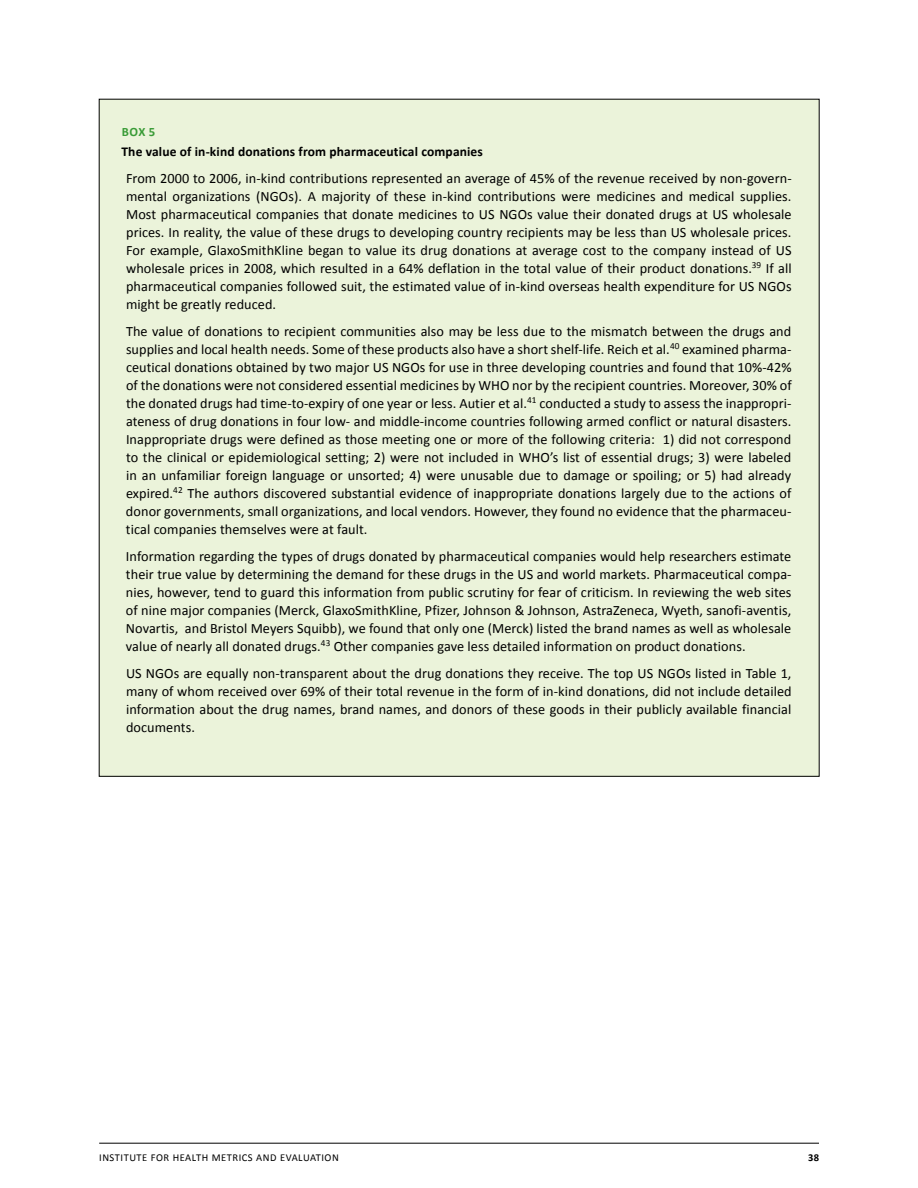
<style>
.page{position:relative;width:918px;height:1188px;background:#fff}
.page>*{position:absolute;margin:0;border:0;box-sizing:border-box;transform-origin:0 0}
.t1{font:14.25px/18px "Calibri";letter-spacing:.005em;color:#000;text-align:justify}
.t2{font:700 13.5px "Calibri";letter-spacing:.01em;color:#000}
.t3{font:700 12.75px "Calibri";color:#399b36}
.t4{font:10.5px "Calibri";letter-spacing:.05em;color:#000}
.t5{font:700 10.5px "Calibri";color:#000}
</style>
<div class="page">
<hr style="left:99px;top:1143px;width:720px;height:1px;background:#000">
<div style="left:99px;top:99px;width:720px;height:677px;background:#ebf3da"></div>
<p class="t3" style="left:122px;top:124px;width:35px">Box 5</p>
<p class="t2" style="left:122px;top:143px;width:363px">The value of in-kind donations from pharmaceutical companies</p>
<p class="t1" style="left:126px;top:168px;width:667px">From 2000 to 2006, in-kind contributions represented an average of 45% of the revenue received by non-govern&shy;mental organizations (NGOs). A majority of these in-kind contributions were medicines and medical supplies.<br>Most pharmaceutical companies that donate medicines to US NGOs value their donated drugs at US wholesale prices. In reality, the value of these drugs to developing country recipients may be less than US wholesale prices.<br>For example, GlaxoSmithKline began to value its drug donations at average cost to the company instead of US wholesale prices in 2008, which resulted in a 64% deflation in the total value of their product donations.<sup>39</sup> If all pharmaceutical companies followed suit, the estimated value of in-kind overseas health expenditure for US NGOs might be greatly reduced.</p>
<p class="t1" style="left:126px;top:321px;width:667px">The value of donations to recipient communities also may be less due to the mismatch between the drugs and supplies and local health needs. Some of these products also have a short shelf-life. Reich et al.<sup>40</sup> examined pharma&shy;ceutical donations obtained by two major US NGOs for use in three developing countries and found that 10%-42% of the donations were not considered essential medicines by WHO nor by the recipient countries. Moreover, 30% of the donated drugs had time-to-expiry of one year or less. Autier et al.<sup>41</sup> conducted a study to assess the inappropri&shy;ateness of drug donations in four low- and middle-income countries following armed conflict or natural disasters.<br>Inappropriate drugs were defined as those meeting one or more of the following criteria: 1) did not correspond to the clinical or epidemiological setting; 2) were not included in WHO’s list of essential drugs; 3) were labeled in an unfamiliar foreign language or unsorted; 4) were unusable due to damage or spoiling; or 5) had already expired.<sup>42</sup> The authors discovered substantial evidence of inappropriate donations largely due to the actions of donor governments, small organizations, and local vendors. However, they found no evidence that the pharmaceu&shy;tical companies themselves were at fault.</p>
<p class="t1" style="left:126px;top:546px;width:667px">Information regarding the types of drugs donated by pharmaceutical companies would help researchers estimate their true value by determining the demand for these drugs in the US and world markets. Pharmaceutical compa&shy;nies, however, tend to guard this information from public scrutiny for fear of criticism. In reviewing the web sites of nine major companies (Merck, GlaxoSmithKline, Pfizer, Johnson &amp; Johnson, AstraZeneca, Wyeth, sanofi-aventis, Novartis, and Bristol Meyers Squibb), we found that only one (Merck) listed the brand names as well as wholesale value of nearly all donated drugs.<sup>43</sup> Other companies gave less detailed information on product donations.</p>
<p class="t1" style="left:126px;top:663px;width:667px">US NGOs are equally non-transparent about the drug donations they receive. The top US NGOs listed in Table 1, many of whom received over 69% of their total revenue in the form of in-kind donations, did not include detailed information about the drug names, brand names, and donors of these goods in their publicly available financial documents.</p>
<p class="t4" style="left:99px;top:1151px;width:17px">Institute</p>
<p class="t4" style="left:151px;top:1151px;width:36px">for Health</p>
<p class="t4" style="left:212px;top:1151px;width:16px">Metrics</p>
<p class="t4" style="left:256px;top:1151px;width:43px">and Evaluatio</p>
<p class="t4" style="left:332px;top:1151px;width:8px">n</p>
<p class="t5" style="left:808px;top:1151px;width:13px">38</p>
</div>
